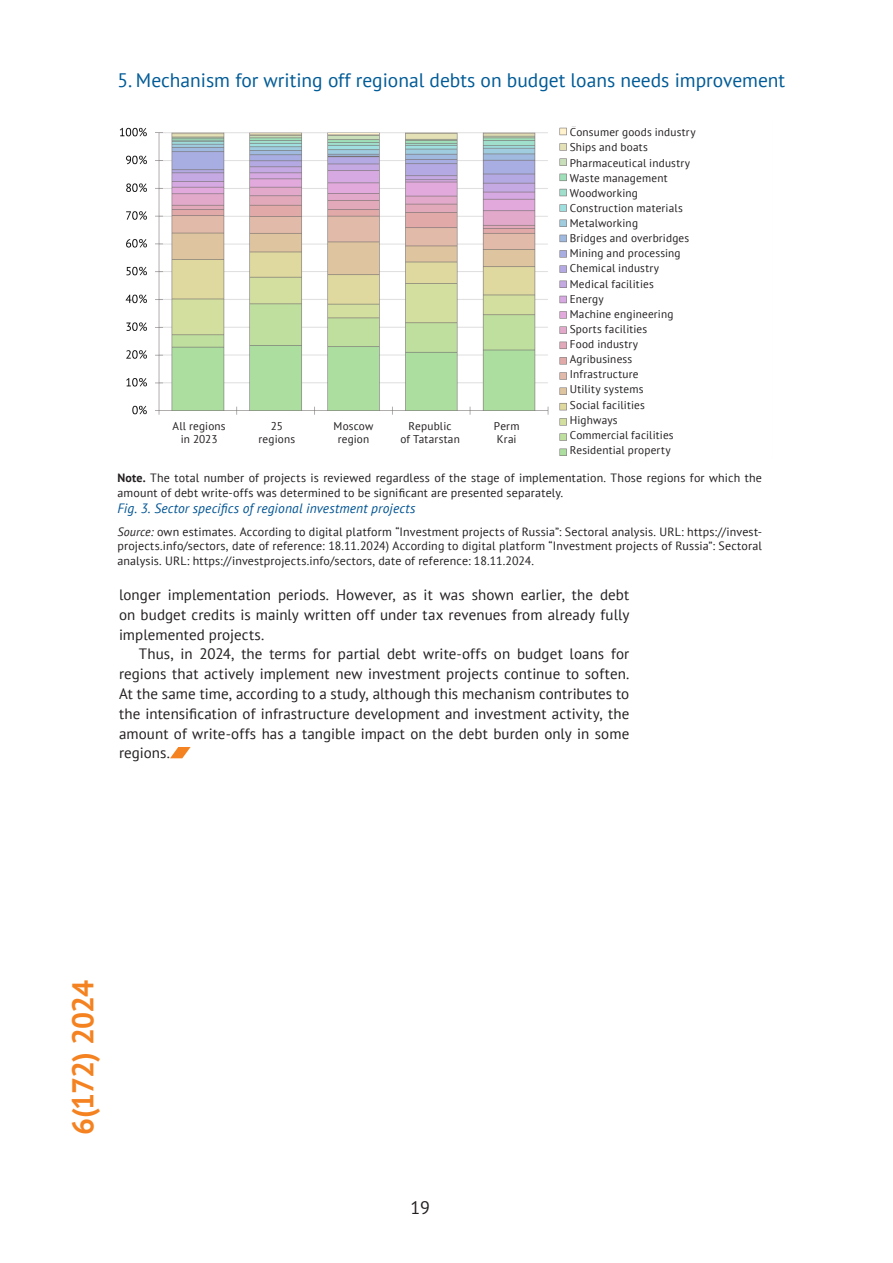
<style>
.page{position:relative;width:893px;height:1263px;background:#fff}
.page>*{position:absolute;margin:0;border:0;box-sizing:border-box;transform-origin:0 0}
.t1{font:700 30px "PT Sans";letter-spacing:-.045em;color:#f58220}
.t2{font:19.5px "PT Sans";color:#015b97}
.t3{font:18px "PT Sans";color:#231f20}
.Основной_текст{font:15px/19.8px "PT Sans";letter-spacing:.005em;color:#231f20;text-align:justify}
.Подпись_к_рисунку{font:italic 13.5px "PT Sans";letter-spacing:.01em;color:#005493}
.Подпись_под_таблицей__источник{font:12px/14.4px "PT Sans";letter-spacing:.015em;color:#231f20}
.Основной_текст-2{font:11.25px/13.5px "PT Sans";letter-spacing:.015em;color:#231f20;text-align:center}
.s1{font-weight:700}
.s2{font-style:italic}
</style>
<div class="page">
<svg style="left:170px;top:747px;width:21px;height:11px"></svg>
<img style="left:120px;top:126px;width:456px;height:330px">
<div style="left:570px;top:128px;width:192px;height:331px;background:#fff"></div>
<div style="left:162px;top:421px;width:75px;height:29px;background:#fff"></div>
<div style="left:239px;top:421px;width:75px;height:29px;background:#fff"></div>
<div style="left:316px;top:421px;width:75px;height:29px;background:#fff"></div>
<div style="left:393px;top:421px;width:75px;height:29px;background:#fff"></div>
<div style="left:469px;top:421px;width:75px;height:29px;background:#fff"></div>
<h2 class="t2" style="left:117px;top:67px;width:669px">5. Mechanism for writing off regional debts on budget loans needs improvement</h2>
<p class="Основной_текст-2" style="left:570px;top:125px;width:127px">Consumer goods industry</p>
<p class="Основной_текст-2" style="left:570px;top:140px;width:80px">Ships and boats</p>
<p class="Основной_текст-2" style="left:570px;top:156px;width:122px">Pharmaceutical industry</p>
<p class="Основной_текст-2" style="left:570px;top:171px;width:99px">Waste management</p>
<p class="Основной_текст-2" style="left:570px;top:186px;width:70px">Woodworking</p>
<p class="Основной_текст-2" style="left:570px;top:201px;width:115px">Construction materials</p>
<p class="Основной_текст-2" style="left:570px;top:216px;width:70px">Metalworking</p>
<p class="Основной_текст-2" style="left:570px;top:231px;width:121px">Bridges and overbridges</p>
<p class="Основной_текст-2" style="left:570px;top:246px;width:112px">Mining and processing</p>
<p class="Основной_текст-2" style="left:570px;top:261px;width:91px">Chemical industry</p>
<p class="Основной_текст-2" style="left:570px;top:277px;width:85px">Medical facilities</p>
<p class="Основной_текст-2" style="left:570px;top:292px;width:35px">Energy</p>
<p class="Основной_текст-2" style="left:570px;top:307px;width:105px">Machine engineering</p>
<p class="Основной_текст-2" style="left:570px;top:322px;width:79px">Sports facilities</p>
<p class="Основной_текст-2" style="left:570px;top:337px;width:70px">Food industry</p>
<p class="Основной_текст-2" style="left:570px;top:352px;width:64px">Agribusiness</p>
<p class="Основной_текст-2" style="left:570px;top:367px;width:70px">Infrastructure</p>
<p class="Основной_текст-2" style="left:570px;top:382px;width:75px">Utility systems</p>
<p class="Основной_текст-2" style="left:570px;top:398px;width:77px">Social facilities</p>
<p class="Основной_текст-2" style="left:570px;top:413px;width:49px">Highways</p>
<p class="Основной_текст-2" style="left:570px;top:428px;width:105px">Commercial facilities</p>
<p class="Основной_текст-2" style="left:570px;top:443px;width:102px">Residential property</p>
<p class="Основной_текст-2" style="left:173px;top:419px;width:54px">All regions in 2023</p>
<p class="Основной_текст-2" style="left:271px;top:419px;width:14px">25</p>
<p class="Основной_текст-2" style="left:334px;top:419px;width:41px">Moscow</p>
<p class="Основной_текст-2" style="left:338px;top:432px;width:33px">region</p>
<p class="Основной_текст-2" style="left:400px;top:419px;width:61px">Republic<br>of Tatarstan</p>
<p class="Основной_текст-2" style="left:494px;top:419px;width:27px">Perm</p>
<p class="Основной_текст-2" style="left:497px;top:432px;width:21px">Krai</p>
<p class="Подпись_под_таблицей__источник" style="left:117px;top:471px;width:646px"><span class="s1">Note.</span> The total number of projects is reviewed regardless of the stage of implementation. Those regions for which the amount of debt write-offs was determined to be significant are presented separately<span class="s2">.</span></p>
<p class="Подпись_к_рисунку" style="left:117px;top:500px;width:299px">Fig. 3. Sector specifics of regional investment projects</p>
<p class="Подпись_под_таблицей__источник" style="left:117px;top:524px;width:646px;text-align:justify"><span class="s2">Source:</span> own estimates. According to digital platform “Investment projects of Russia”: Sectoral analysis. URL: https://invest&shy;projects.info/sectors, date of reference: 18.11.2024) According to digital platform “Investment projects of Russia”: Sectoral analysis. URL: https://investprojects.info/sectors, date of reference: 18.11.2024.</p>
<p class="Основной_текст-2" style="left:259px;top:432px;width:38px">regions</p>
<p class="Основной_текст" style="left:119px;top:584px;width:512px">longer implementation periods. However, as it was shown earlier, the debt on budget credits is mainly written off under tax revenues from already fully implemented projects.</p>
<p class="Основной_текст" style="left:119px;top:644px;width:512px;text-indent:20px">Thus, in 2024, the terms for partial debt write-offs on budget loans for regions that actively implement new investment projects continue to soften.<br>At the same time, according to a study, although this mechanism contributes to the intensification of infrastructure development and investment activity, the amount of write-offs has a tangible impact on the debt burden only in some regions.</p>
<h1 class="t1" style="left:63px;top:1135px;width:156px;rotate:-90deg">6(172) 2024</h1>
<p class="t3" style="left:410px;top:1196px;width:21px">19</p>
</div>
